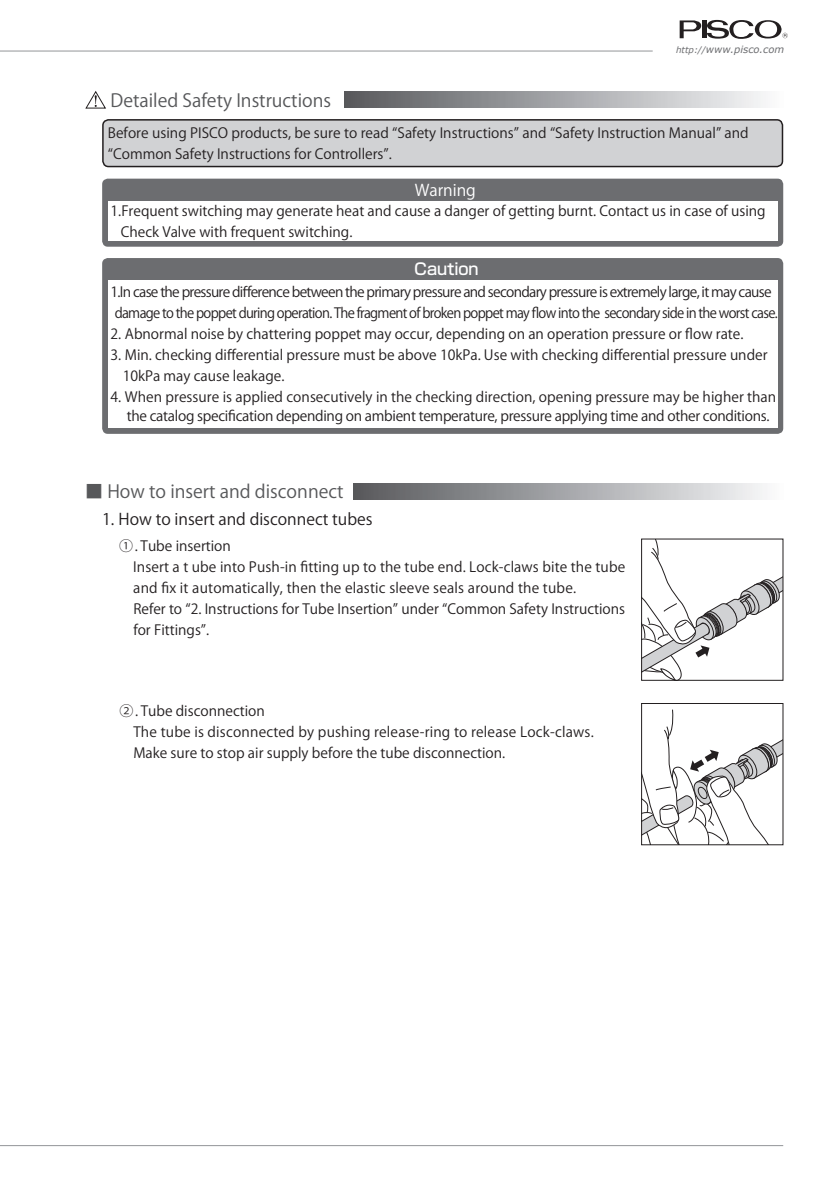
<style>
.page{position:relative;width:840px;height:1191px;background:#fff}
.page>*{position:absolute;margin:0;border:0;box-sizing:border-box;transform-origin:0 0}
.t1{font:18px "Shin Go Pro Medium 90 ms RKSJ H";color:#57585a}
.t2{font:16px "Shin Go Pro Regular 90 ms RKSJ H";color:#231f20}
.t3{font:16px "Shin Go Pro Medium 90 ms RKSJ H";color:#fff}
.t4{font:500 16px "Shin Go Pr 6";color:#fff}
.t5{font:14px/21px "Shin Go Pro Light 90 ms RKSJ H";color:#231f20}
.t6{font:14px/21px "Shin Go Pro Light 90 ms RKSJ H";letter-spacing:-.05em;color:#231f20}
.t7{font:14px/19px "Shin Go Pro Light 90 ms RKSJ H";letter-spacing:-.02em;color:#231f20}
.t8{font:14px/21px "Shin Go Pro Regular 90 ms RKSJ H";letter-spacing:.005em;color:#231f20}
.t9{font:italic 10px "Verdana";color:#6c6d70}
.s1{font-size:8.8px}
.s2{font-family:"Helvetica 90 ms RKSJ H"}
</style>
<div class="page">
<hr style="left:0;top:51px;width:652px;height:1px;background:#939598">
<svg style="left:679px;top:20px;width:108px;height:19px"></svg>
<hr style="left:0;top:1145px;width:782px;height:1px;background:#939598">
<svg style="left:85px;top:91px;width:21px;height:18px"></svg>
<div style="left:344px;top:92px;width:438px;height:16px;background:linear-gradient(to right,#57585c,#f8f9fb)"></div>
<div style="left:103px;top:120px;width:679px;height:46px;background:#d1d2d4;border-radius:6px"></div>
<div style="left:102px;top:119px;width:680px;height:48px;border:2px solid #231f20;border-radius:6px"></div>
<div style="left:102px;top:179px;width:680px;height:68px;background:#6c6d70;border-radius:6px"></div>
<div style="left:108px;top:201px;width:669px;height:40px;background:#fff"></div>
<div style="left:102px;top:258px;width:680px;height:176px;background:#6c6d70;border-radius:6px"></div>
<div style="left:108px;top:281px;width:669px;height:147px;background:#fff"></div>
<div style="left:354px;top:483px;width:428px;height:16px;background:linear-gradient(to right,#57585c,#f8f9fb)"></div>
<svg style="left:641px;top:539px;width:141px;height:141px"></svg>
<svg style="left:641px;top:703px;width:141px;height:141px"></svg>
<p class="t9" style="left:675px;top:43px;width:110px"><span class="s1">http://</span>www.pisco.com</p>
<p class="t1" style="left:110px;top:90px;width:222px">Detailed Safety Instructions</p>
<p class="t8" style="left:108px;top:123px;width:642px">Before using PISCO products, be sure to read “Safety Instructions” and “Safety Instruction Manual” and “Common Safety Instructions for Controllers”.</p>
<p class="t3" style="left:414px;top:181px;width:63px">Warning</p>
<p class="t5" style="left:121px;top:201px;width:646px;text-indent:-10px">1.Frequent switching may generate heat and cause a danger of getting burnt. Contact us in case of using<br>Check Valve with frequent switching.</p>
<p class="t4" style="left:414px;top:256px;width:66px">Caution</p>
<p class="t6" style="left:110px;top:281px;width:668px">1.In case the pressure difference between the primary pressure and secondary pressure is extremely large, it may cause damage to the poppet during operation. The fragment of broken poppet may flow into the secondary side in the worst case.</p>
<p class="t5" style="left:110px;top:323px;width:634px">2. Abnormal noise by chattering poppet may occur, depending on an operation pressure or flow rate.</p>
<p class="t5" style="left:123px;top:344px;width:646px;text-indent:-12px">3. Min. checking differential pressure must be above 10kPa. Use with checking differential pressure under<br>10kPa may cause leakage.</p>
<p class="t7" style="left:127px;top:387px;width:650px;text-indent:-16px">4. When pressure is applied consecutively in the checking direction, opening pressure may be higher than the catalog specification depending on ambient temperature, pressure applying time and other conditions.</p>
<p class="t1" style="left:85px;top:481px;width:260px">■ How to insert and disconnect</p>
<p class="t2" style="left:102px;top:509px;width:272px">1. How to insert and disconnect tubes</p>
<p class="t5" style="left:133px;top:536px;width:493px;text-indent:-14px">①<span class="s2">.</span> Tube insertion<br>Insert a t ube into Push-in fitting up to the tube end. Lock-claws bite the tube and fix it automatically, then the elastic sleeve seals around the tube.<br>Refer to “2. Instructions for Tube Insertion” under “Common Safety Instructions for Fittings”.</p>
<p class="t5" style="left:133px;top:700px;width:461px;text-indent:-14px">②<span class="s2">.</span> Tube disconnection<br>The tube is disconnected by pushing release-ring to release Lock-claws.<br>Make sure to stop air supply before the tube disconnection.</p>
</div>
